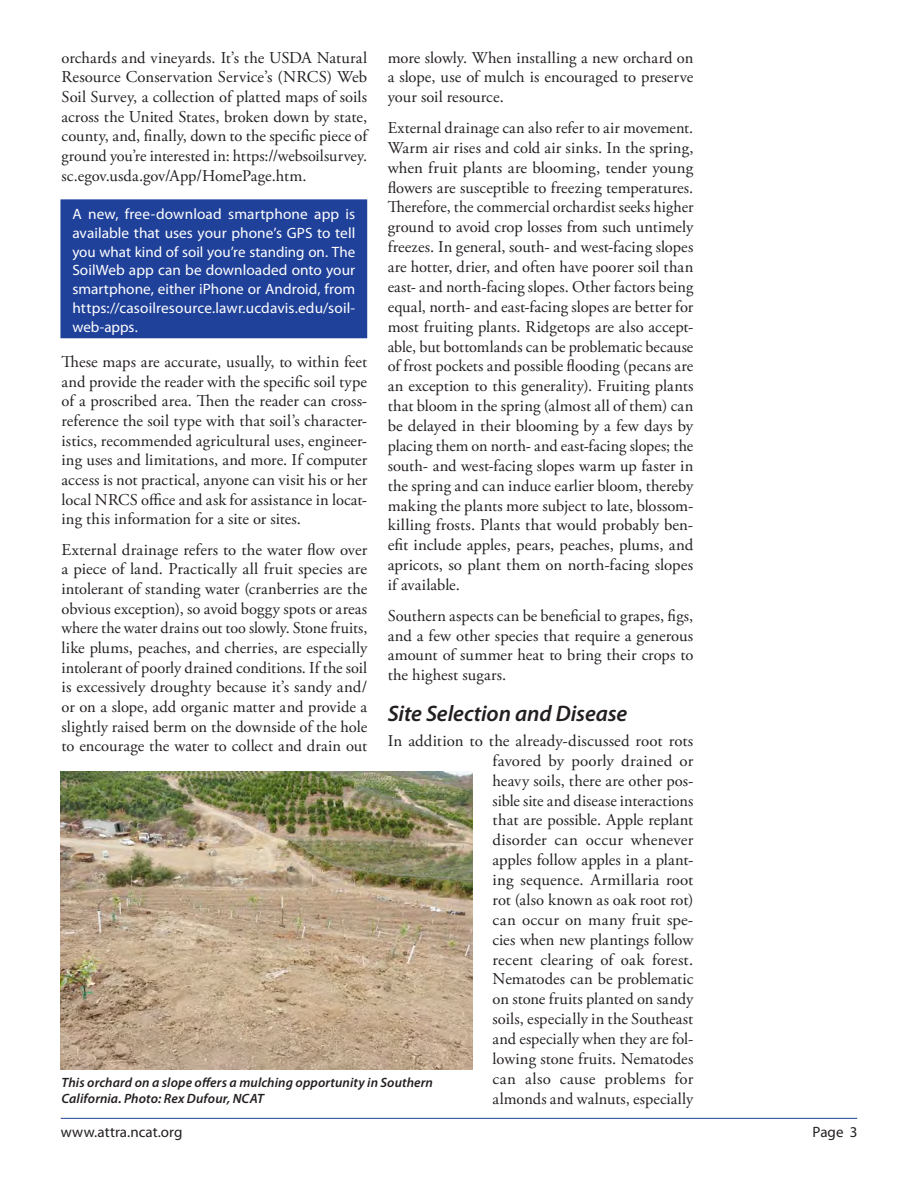
<style>
.page{position:relative;width:918px;height:1188px;background:#fff}
.page>*{position:absolute;margin:0;border:0;box-sizing:border-box;transform-origin:0 0}
.t1{font:italic 600 22.5px "Myriad Pro";letter-spacing:-.005em;color:#231f20}
.t2{font:16.5px/19.8px "Adobe Garamond Pro";letter-spacing:.005em;color:#231f20;text-align:justify}
.t3{font:15px/18.8px "Myriad Pro";letter-spacing:.005em;color:#fff;text-align:justify}
.t4{font:15px "Myriad Pro";color:#231f20}
.t5{font:italic 600 13.5px/16.5px "Myriad Pro";letter-spacing:.01em;color:#231f20}
</style>
<div class="page">
<hr style="left:61px;top:1118px;width:796px;height:1px;background:#20419a">
<img style="left:61px;top:772px;width:411px;height:297px">
<div style="left:61px;top:200px;width:306px;height:138px;background:#20419a"></div>
<div style="left:60px;top:199px;width:307px;height:139px;border:1px solid #20419a"></div>
<p class="t2" style="left:388px;top:48px;width:307px">more slowly. When installing a new orchard on a slope, use of mulch is encouraged to preserve your soil resource.</p>
<p class="t2" style="left:388px;top:119px;width:307px">External drainage can also refer to air movement.<br>Warm air rises and cold air sinks. In the spring, when fruit plants are blooming, tender young flowers are susceptible to freezing temperatures.<br>Therefore, the commercial orchardist seeks higher ground to avoid crop losses from such untimely freezes. In general, south- and west-facing slopes are hotter, drier, and often have poorer soil than east- and north-facing slopes. Other factors being equal, north- and east-facing slopes are better for most fruiting plants. Ridgetops are also accept&shy;able, but bottomlands can be problematic because of frost pockets and possible flooding (pecans are an exception to this generality). Fruiting plants that bloom in the spring (almost all of them) can be delayed in their blooming by a few days by placing them on north- and east-facing slopes; the south- and west-facing slopes warm up faster in the spring and can induce earlier bloom, thereby making the plants more subject to late, blossom&shy;killing frosts. Plants that would probably ben&shy;efit include apples, pears, peaches, plums, and apricots, so plant them on north-facing slopes if available.</p>
<p class="t2" style="left:388px;top:606px;width:307px">Southern aspects can be beneficial to grapes, figs, and a few other species that require a generous amount of summer heat to bring their crops to the highest sugars.</p>
<h1 class="t1" style="left:388px;top:705px;width:241px">Site Selection and Disease</h1>
<p class="t2" style="left:493px;top:732px;width:202px;text-indent:-105px">In addition to the already-discussed root rots favored by poorly drained or heavy soils, there are other pos&shy;sible site and disease interactions that are possible. Apple replant disorder can occur whenever apples follow apples in a plant&shy;ing sequence. Armillaria root rot (also known as oak root rot) can occur on many fruit spe&shy;cies when new plantings follow recent clearing of oak forest.<br>Nematodes can be problematic on stone fruits planted on sandy soils, especially in the Southeast and especially when they are fol&shy;lowing stone fruits. Nematodes can also cause problems for almonds and walnuts, especially</p>
<p class="t2" style="left:62px;top:48px;width:307px">orchards and vineyards. It’s the USDA Natural Resource Conservation Service’s (NRCS) Web Soil Survey, a collection of platted maps of soils across the United States, broken down by state, county, and, finally, down to the specific piece of ground you’re interested in: https://websoilsurvey. sc.egov.usda.gov/App/HomePage.htm.</p>
<p class="t3" style="left:72px;top:206px;width:284px">A new, free-download smartphone app is available that uses your phone’s GPS to tell you what kind of soil you’re standing on. The SoilWeb app can be downloaded onto your smartphone, either iPhone or Android, from https://casoilresource.lawr.ucdavis.edu/soil&shy;web-apps.</p>
<p class="t2" style="left:62px;top:353px;width:307px">These maps are accurate, usually, to within feet and provide the reader with the specific soil type of a proscribed area. Then the reader can cross&shy;reference the soil type with that soil’s character&shy;istics, recommended agricultural uses, engineer&shy;ing uses and limitations, and more. If computer access is not practical, anyone can visit his or her local NRCS office and ask for assistance in locat&shy;ing this information for a site or sites.</p>
<p class="t2" style="left:62px;top:540px;width:307px">External drainage refers to the water flow over a piece of land. Practically all fruit species are intolerant of standing water (cranberries are the obvious exception), so avoid boggy spots or areas where the water drains out too slowly. Stone fruits, like plums, peaches, and cherries, are especially intolerant of poorly drained conditions. If the soil is excessively droughty because it’s sandy and/ or on a slope, add organic matter and provide a slightly raised berm on the downside of the hole to encourage the water to collect and drain out</p>
<p class="t5" style="left:62px;top:1075px;width:373px">This orchard on a slope offers a mulching opportunity in Southern<br>California. Photo: Rex Dufour, NCAT</p>
<p class="t4" style="left:61px;top:1126px;width:123px">www.attra.ncat.org</p>
<p class="t4" style="left:813px;top:1127px;width:47px">Page 3</p>
</div>
